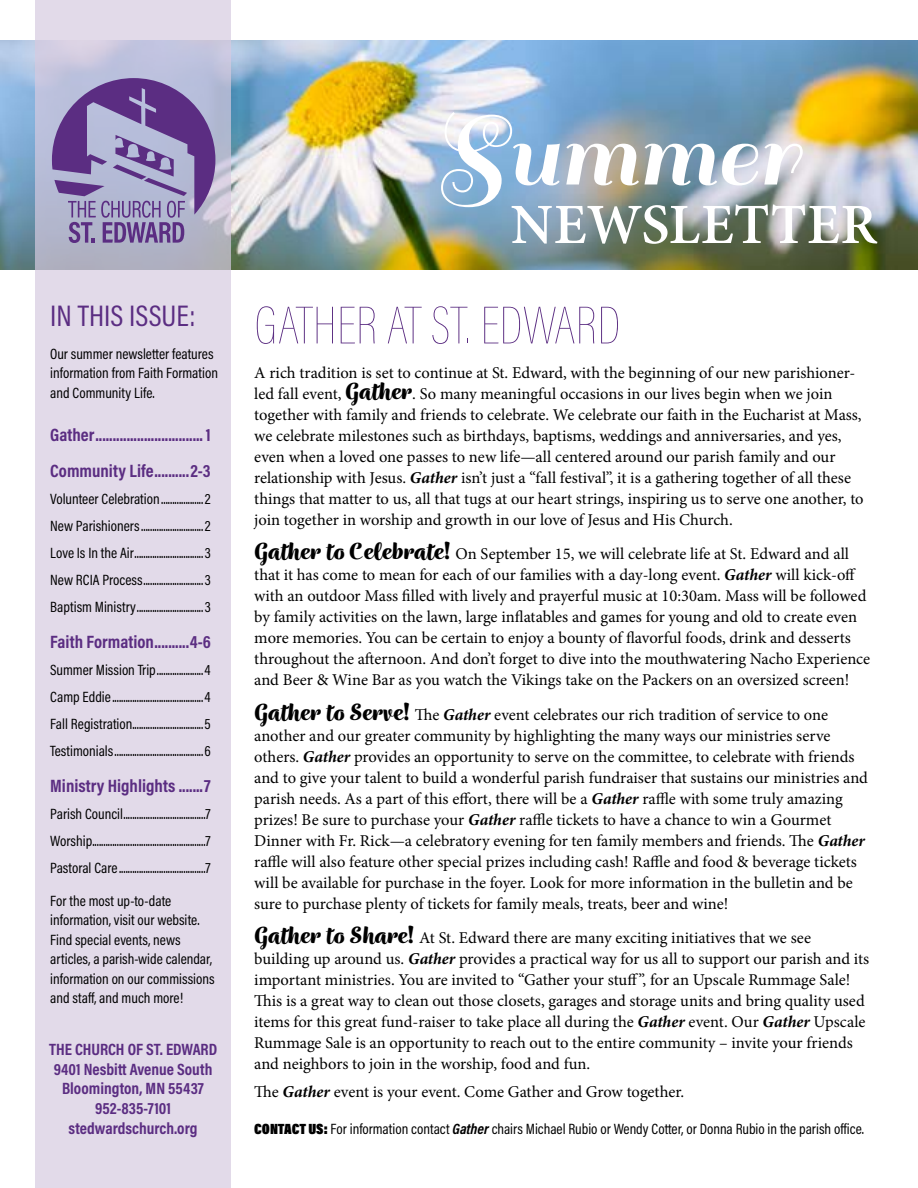
<style>
.page{position:relative;width:918px;height:1188px;background:#fff}
.page>*{position:absolute;margin:0;border:0;box-sizing:border-box;transform-origin:0 0}
.t1{font:105px "Sail";color:#fff}
.t2{font:600 57px "Minion Pro";letter-spacing:.005em;color:#fff}
.t3{font:100 54px "Acumin Pro Cond";color:#5b2d82}
.t4{font:30px "Acumin Pro Cond";color:#5b2d82}
.t5{font:700 18px/36px "Acumin Pro Cond";color:#5b2d82}
.t6{font:16.5px/21px "Minion Pro";color:#000}
.t7{font:700 16.5px/19.8px "Acumin Pro Cond";color:#5b2d82;text-align:center}
.t8{font:15px/27px "Acumin Pro Cond";color:#000;text-align:justify}
.s1{font-family:"Wreath";font-weight:700;font-size:27px}
.s2{font-weight:700;font-style:italic}
.s3{font-weight:900}
</style>
<div class="page">
<img style="left:0;top:40px;width:918px;height:230px">
<svg style="left:35px;top:0;width:196px;height:1188px;background:#ded7e7"></svg>
<svg style="left:52px;top:78px;width:163px;height:165px;background:#8f7fb2"></svg>
<h3 class="t4" style="left:50px;top:296px;width:147px">IN THIS ISSUE:</h3>
<p class="t8" style="left:50px;top:344px;width:169px;line-height:19.5px;text-align:left">Our summer newsletter features information from Faith Formation and Community Life.</p>
<p class="t5" style="left:50px;top:416px;width:162px">Gather............................... 1<br>Community Life..........2-3</p>
<p class="t8" style="left:50px;top:485px;width:162px">Volunteer Celebration...................2<br>New Parishioners............................2<br>Love Is In the Air...............................3<br>New RCIA Process...........................3<br>Baptism Ministry..............................3</p>
<p class="t5" style="left:50px;top:623px;width:162px">Faith Formation..........4-6</p>
<p class="t8" style="left:50px;top:656px;width:162px">Summer Mission Trip.....................4<br>Camp Eddie.........................................4<br>Fall Registration................................5<br>Testimonials........................................6</p>
<p class="t5" style="left:50px;top:767px;width:162px">Ministry Highlights .......7</p>
<p class="t8" style="left:50px;top:800px;width:162px">Parish Council.....................................7<br>Worship...................................................7<br>Pastoral Care.......................................7</p>
<p class="t8" style="left:50px;top:890px;width:166px;line-height:19.5px;text-align:left">For the most up-to-date information, visit our website.<br>Find special events, news articles, a parish-wide calendar, information on our commissions and staff, and much more!</p>
<p class="t7" style="left:49px;top:1039px;width:170px">THE CHURCH OF ST. EDWARD<br>9401 Nesbitt Avenue South<br>Bloomington, MN 55437<br>952-835-7101 stedwardschurch.org</p>
<h1 class="t1" style="left:433px;top:94px;width:368px">Summer</h1>
<h2 class="t2" style="left:511px;top:185px;width:368px">NEWSLETTER</h2>
<h3 class="t3" style="left:254px;top:292px;width:368px">GATHER AT ST. EDWARD</h3>
<p class="t6" style="left:254px;top:362px;width:611px">A rich tradition is set to continue at St. Edward, with the beginning of our new parishioner&shy;led fall event, <span class="s1">Gather</span>. So many meaningful occasions in our lives begin when we join together with family and friends to celebrate. We celebrate our faith in the Eucharist at Mass, we celebrate milestones such as birthdays, baptisms, weddings and anniversaries, and yes, even when a loved one passes to new life—all centered around our parish family and our relationship with Jesus. <span class="s2">Gather</span> isn’t just a “fall festival”, it is a gathering together of all these things that matter to us, all that tugs at our heart strings, inspiring us to serve one another, to join together in worship and growth in our love of Jesus and His Church.</p>
<p class="t6" style="left:254px;top:544px;width:618px"><span class="s1">Gather to Celebrate!</span> On September 15, we will celebrate life at St. Edward and all that it has come to mean for each of our families with a day-long event. <span class="s2">Gather</span> will kick-off with an outdoor Mass filled with lively and prayerful music at 10:30am. Mass will be followed by family activities on the lawn, large inflatables and games for young and old to create even more memories. You can be certain to enjoy a bounty of flavorful foods, drink and desserts throughout the afternoon. And don’t forget to dive into the mouthwatering Nacho Experience and Beer &amp; Wine Bar as you watch the Vikings take on the Packers on an oversized screen!</p>
<p class="t6" style="left:254px;top:704px;width:615px"><span class="s1">Gather to Serve!</span> The <span class="s2">Gather</span> event celebrates our rich tradition of service to one another and our greater community by highlighting the many ways our ministries serve others. <span class="s2">Gather</span> provides an opportunity to serve on the committee, to celebrate with friends and to give your talent to build a wonderful parish fundraiser that sustains our ministries and parish needs. As a part of this effort, there will be a <span class="s2">Gather</span> raffle with some truly amazing prizes! Be sure to purchase your <span class="s2">Gather</span> raffle tickets to have a chance to win a Gourmet Dinner with Fr. Rick—a celebratory evening for ten family members and friends. The <span class="s2">Gather </span>raffle will also feature other special prizes including cash! Raffle and food &amp; beverage tickets will be available for purchase in the foyer. Look for more information in the bulletin and be sure to purchase plenty of tickets for family meals, treats, beer and wine!</p>
<p class="t6" style="left:254px;top:928px;width:616px"><span class="s1">Gather to Share!</span> At St. Edward there are many exciting initiatives that we see building up around us. <span class="s2">Gather</span> provides a practical way for us all to support our parish and its important ministries. You are invited to “Gather your stuff”, for an Upscale Rummage Sale!<br>This is a great way to clean out those closets, garages and storage units and bring quality used items for this great fund-raiser to take place all during the <span class="s2">Gather</span> event. Our <span class="s2">Gather</span> Upscale Rummage Sale is an opportunity to reach out to the entire community – invite your friends and neighbors to join in the worship, food and fun.</p>
<p class="t6" style="left:254px;top:1082px;width:432px">The <span class="s2">Gather</span> event is your event. Come Gather and Grow together.</p>
<p class="t8" style="left:254px;top:1115px;width:611px"><span class="s3">CONTACT US:</span> For information contact <span class="s2">Gather</span> chairs Michael Rubio or Wendy Cotter, or Donna Rubio in the parish office.</p>
</div>
